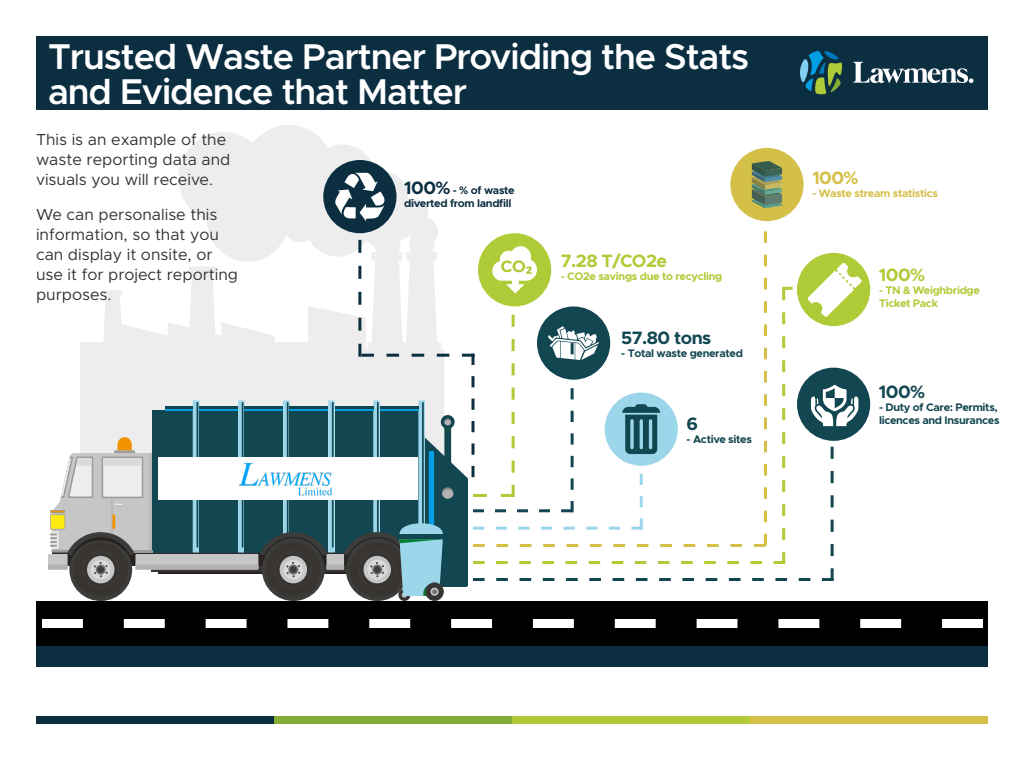
<style>
.page{position:relative;width:1024px;height:768px;background:#fff}
.page>*{position:absolute;margin:0;border:0;box-sizing:border-box;transform-origin:0 0}
.t1{font:600 36px/35px "Metropolis";letter-spacing:-.03em;color:#fff}
.t2{font:700 18px "Metropolis";letter-spacing:-.03em;color:#afcb37}
.t3{font:700 18px "Metropolis";letter-spacing:-.03em;color:#124651}
.t4{font:700 18px "Metropolis";color:#d4bf48}
.t5{font:16px/20px "Metropolis";color:#333}
.t6{font:700 11px/13px "Metropolis";letter-spacing:-.03em;color:#124651}
.t7{font:700 11px/13px "Metropolis";letter-spacing:-.03em;color:#afcb37}
.t8{font:700 11px/13px "Metropolis";letter-spacing:-.03em;color:#0c2e41}
.t9{font:700 11px "Metropolis";letter-spacing:-.03em;color:#d4bf48}
.s1{font-size:18px}
</style>
<div class="page">
<div style="left:36px;top:36px;width:952px;height:73px;background:#0c2e41"></div>
<div style="left:36px;top:716px;width:238px;height:8px;background:#0c2e41"></div>
<div style="left:274px;top:716px;width:238px;height:8px;background:#85ad37"></div>
<div style="left:512px;top:716px;width:238px;height:8px;background:#afcb37"></div>
<div style="left:750px;top:716px;width:238px;height:8px;background:#d4bf48"></div>
<svg style="left:800px;top:51px;width:42px;height:43px"></svg>
<svg style="left:853px;top:62px;width:120px;height:21px"></svg>
<div style="left:36px;top:646px;width:952px;height:21px;background:#0c2e41"></div>
<div style="left:36px;top:601px;width:952px;height:45px;background:#000"></div>
<svg style="left:42px;top:619px;width:941px;height:9px"></svg>
<svg style="left:182px;top:125px;width:189px;height:36px;fill:#ededed"></svg>
<div style="left:730px;top:148px;width:74px;height:73px;background:#d4bf48;border-radius:50%"></div>
<div style="left:797px;top:253px;width:73px;height:73px;background:#afcb37;border-radius:50%"></div>
<div style="left:797px;top:368px;width:73px;height:73px;background:#124651;border-radius:50%"></div>
<svg style="left:48px;top:161px;width:814px;height:440px"></svg>
<h1 class="t1" style="left:48px;top:40px;width:703px">Trusted Waste Partner Providing the Stats and Evidence that Matter</h1>
<p class="t5" style="left:36px;top:129px;width:196px">This is an example of the waste reporting data and visuals you will receive.</p>
<p class="t5" style="left:36px;top:204px;width:204px">We can personalise this information, so that you can display it onsite, or use it for project reporting purposes.</p>
<p class="t8" style="left:404px;top:184px;width:112px"><span class="s1">100%</span> - % of waste diverted from landfill</p>
<p class="t2" style="left:561px;top:250px;width:108px">7.28 T/CO2e</p>
<p class="t7" style="left:561px;top:270px;width:163px">- CO2e savings due to recycling</p>
<p class="t3" style="left:621px;top:326px;width:91px">57.80 tons</p>
<p class="t6" style="left:621px;top:347px;width:123px">- Total waste generated</p>
<p class="t3" style="left:687px;top:412px;width:13px">6</p>
<p class="t6" style="left:687px;top:432px;width:67px">- Active sites</p>
<p class="t4" style="left:812px;top:166px;width:48px">100%</p>
<p class="t9" style="left:812px;top:186px;width:127px">- Waste stream statistics</p>
<p class="t2" style="left:879px;top:263px;width:48px">100%</p>
<p class="t7" style="left:879px;top:284px;width:102px">- TN &amp; Weighbridge<br>Ticket Pack</p>
<p class="t3" style="left:879px;top:381px;width:48px">100%</p>
<p class="t6" style="left:879px;top:401px;width:122px">- Duty of Care: Permits, licences and Insurances</p>
</div>
